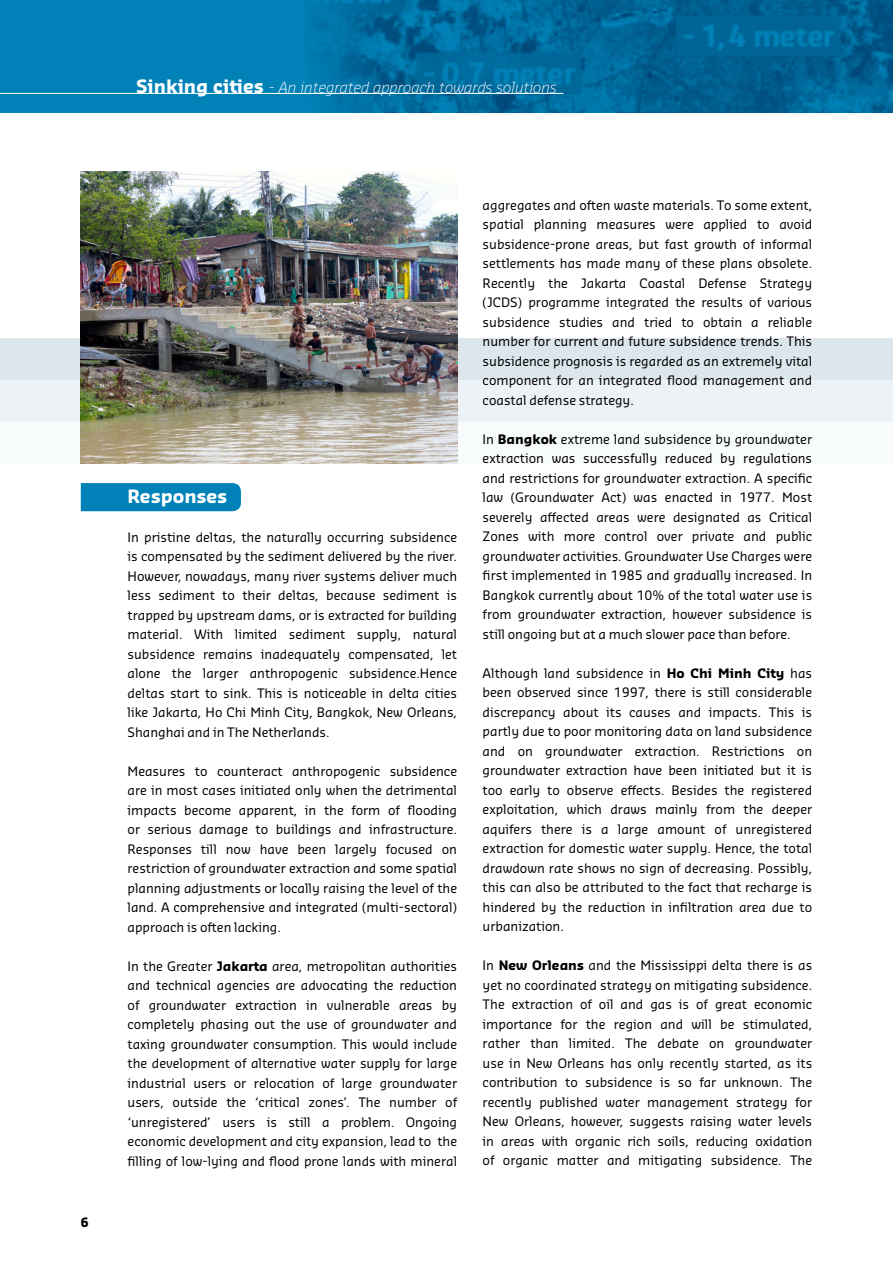
<style>
.page{position:relative;width:893px;height:1263px;background:#fff}
.page>*{position:absolute;margin:0;border:0;box-sizing:border-box;transform-origin:0 0}
.t1{font:700 18px "Sansa Pro";color:#fff}
.t2{font:italic 300 15px "Sansa Pro";color:#fff}
.t3{font:12.75px/19.5px "Sansa Pro";color:#000;text-align:justify}
.t4{font:700 12.75px "Sansa Pro";color:#000}
.s1{font-weight:700;font-style:normal;font-size:18px}
.s2{font-style:normal}
.s3{font-weight:700}
</style>
<div class="page">
<div style="left:0;top:0;width:893px;height:112px;background:#0082b8"></div>
<img style="left:304px;top:0;width:589px;height:112px">
<hr style="left:0;top:93px;width:563px;height:1px;background:#fff">
<div style="left:81px;top:483px;width:160px;height:28px;background:#0082b8"></div>
<img style="left:81px;top:171px;width:376px;height:167px">
<img style="left:0;top:338px;width:893px;height:42px">
<img style="left:0;top:380px;width:893px;height:42px">
<svg style="left:80px;top:422px;width:378px;height:42px;background:#c3bcac"></svg>
<p class="t2" style="left:136px;top:78px;width:422px"><span class="s1">Sinking cities</span> <span class="s2">-</span> An integrated approach towards solutions</p>
<p class="t4" style="left:81px;top:1213px;width:9px">6</p>
<h1 class="t1" style="left:128px;top:484px;width:101px">Responses</h1>
<p class="t3" style="left:128px;top:527px;width:331px">In pristine deltas, the naturally occurring subsidence is compensated by the sediment delivered by the river.<br>However, nowadays, many river systems deliver much less sediment to their deltas, because sediment is trapped by upstream dams, or is extracted for building material. With limited sediment supply, natural subsidence remains inadequately compensated, let alone the larger anthropogenic subsidence.Hence deltas start to sink. This is noticeable in delta cities like Jakarta, Ho Chi Minh City, Bangkok, New Orleans, Shanghai and in The Netherlands.</p>
<p class="t3" style="left:128px;top:761px;width:331px">Measures to counteract anthropogenic subsidence are in most cases initiated only when the detrimental impacts become apparent, in the form of flooding or serious damage to buildings and infrastructure.<br>Responses till now have been largely focused on restriction of groundwater extraction and some spatial planning adjustments or locally raising the level of the land. A comprehensive and integrated (multi-sectoral) approach is often lacking.</p>
<p class="t3" style="left:128px;top:955px;width:331px">In the Greater <span class="s3">Jakarta</span> area, metropolitan authorities and technical agencies are advocating the reduction of groundwater extraction in vulnerable areas by completely phasing out the use of groundwater and taxing groundwater consumption. This would include the development of alternative water supply for large industrial users or relocation of large groundwater users, outside the ‘critical zones’. The number of ‘unregistered’ users is still a problem. Ongoing economic development and city expansion, lead to the filling of low-lying and flood prone lands with mineral</p>
<p class="t3" style="left:483px;top:195px;width:331px">aggregates and often waste materials. To some extent, spatial planning measures were applied to avoid subsidence-prone areas, but fast growth of informal settlements has made many of these plans obsolete.<br>Recently the Jakarta Coastal Defense Strategy (JCDS) programme integrated the results of various subsidence studies and tried to obtain a reliable number for current and future subsidence trends. This subsidence prognosis is regarded as an extremely vital component for an integrated flood management and coastal defense strategy.</p>
<p class="t3" style="left:483px;top:429px;width:331px">In <span class="s3">Bangkok</span> extreme land subsidence by groundwater extraction was successfully reduced by regulations and restrictions for groundwater extraction. A specific law (Groundwater Act) was enacted in 1977. Most severely affected areas were designated as Critical Zones with more control over private and public groundwater activities. Groundwater Use Charges were first implemented in 1985 and gradually increased. In Bangkok currently about 10% of the total water use is from groundwater extraction, however subsidence is still ongoing but at a much slower pace than before.</p>
<p class="t3" style="left:483px;top:663px;width:331px">Although land subsidence in <span class="s3">Ho Chi Minh City</span> has been observed since 1997, there is still considerable discrepancy about its causes and impacts. This is partly due to poor monitoring data on land subsidence and on groundwater extraction. Restrictions on groundwater extraction have been initiated but it is too early to observe effects. Besides the registered exploitation, which draws mainly from the deeper aquifers there is a large amount of unregistered extraction for domestic water supply. Hence, the total drawdown rate shows no sign of decreasing. Possibly, this can also be attributed to the fact that recharge is hindered by the reduction in infiltration area due to urbanization.</p>
<p class="t3" style="left:483px;top:955px;width:331px">In <span class="s3">New Orleans</span> and the Mississippi delta there is as yet no coordinated strategy on mitigating subsidence.<br>The extraction of oil and gas is of great economic importance for the region and will be stimulated, rather than limited. The debate on groundwater use in New Orleans has only recently started, as its contribution to subsidence is so far unknown. The recently published water management strategy for New Orleans, however, suggests raising water levels in areas with organic rich soils, reducing oxidation of organic matter and mitigating subsidence. The</p>
</div>
